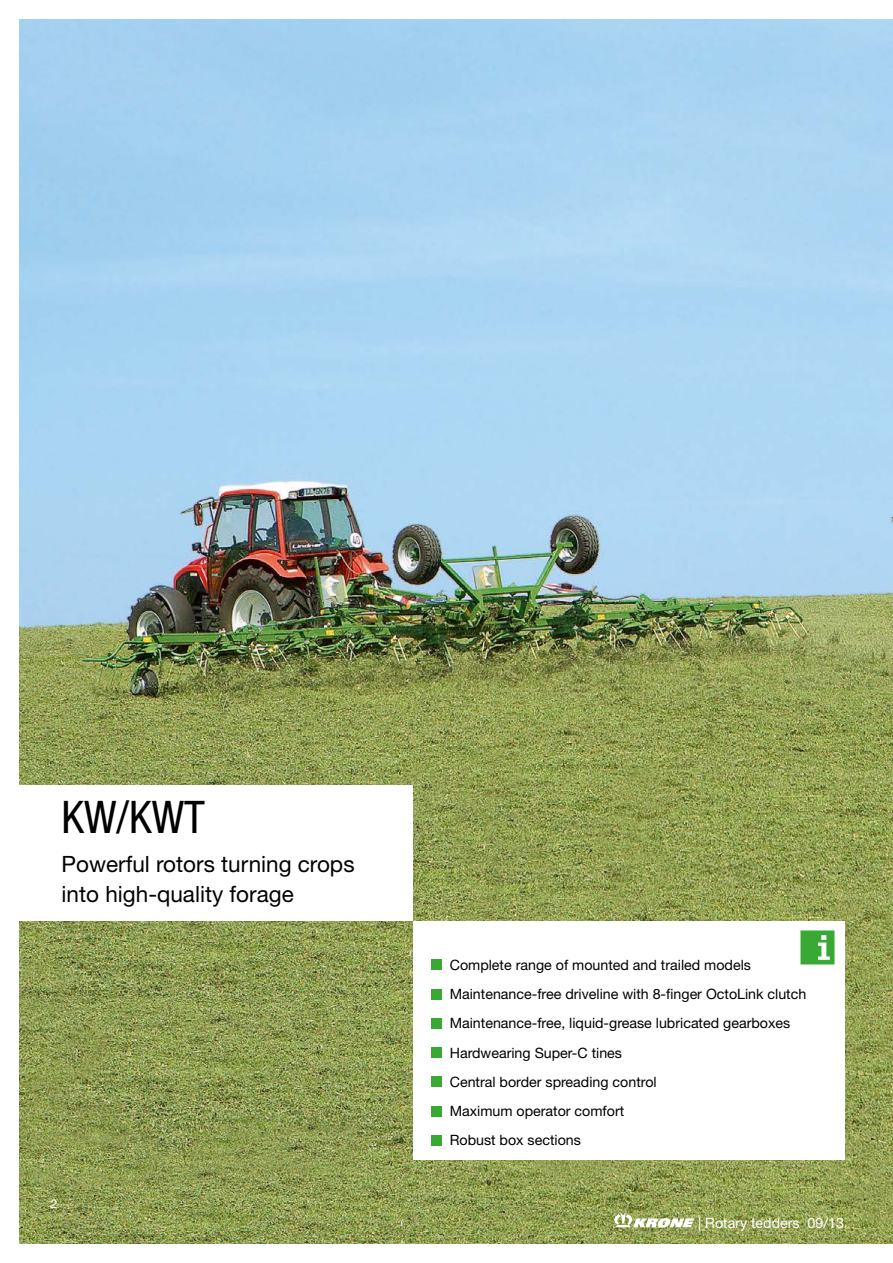
<style>
.page{position:relative;width:893px;height:1263px;background:#fff}
.page>*{position:absolute;margin:0;border:0;box-sizing:border-box;transform-origin:0 0}
.t1{font:condensed 45px "Helvetica Neue LT";color:#000}
.t2{font:22.5px/29.2px "Helvetica Neue LT";color:#000}
.t3{font:14.25px/29.2px "Helvetica Neue LT";color:#000}
.t4{font:14.25px "Helvetica Neue LT";color:#fff}
.t5{font:12px "Helvetica Neue LT";color:#fff}
</style>
<div class="page">
<img style="left:19px;top:19px;width:874px;height:1225px">
<div style="left:0;top:785px;width:412px;height:136px;background:#fff"></div>
<div style="left:413px;top:921px;width:431px;height:239px;background:#fff"></div>
<svg style="left:800px;top:930px;width:34px;height:34px"></svg>
<div style="left:432px;top:960px;width:10px;height:10px;background:#38aa34"></div>
<div style="left:432px;top:989px;width:10px;height:10px;background:#38aa34"></div>
<div style="left:432px;top:1018px;width:10px;height:10px;background:#38aa34"></div>
<div style="left:432px;top:1047px;width:10px;height:11px;background:#38aa34"></div>
<div style="left:432px;top:1077px;width:10px;height:10px;background:#38aa34"></div>
<div style="left:432px;top:1106px;width:10px;height:10px;background:#38aa34"></div>
<div style="left:432px;top:1135px;width:10px;height:10px;background:#38aa34"></div>
<svg style="left:614px;top:1213px;width:80px;height:15px"></svg>
<h1 class="t1" style="left:62px;top:791px;width:145px">KW/KWT</h1>
<h2 class="t2" style="left:62px;top:849px;width:294px">Powerful rotors turning crops into high-quality forage</h2>
<p class="t5" style="left:51px;top:1196px;width:8px">2</p>
<p class="t3" style="left:450px;top:950px;width:358px">Complete range of mounted and trailed models Maintenance-free driveline with 8-finger OctoLink clutch Maintenance-free, liquid-grease lubricated gearboxes Hardwearing Super-C tines<br>Central border spreading control<br>Maximum operator comfort<br>Robust box sections</p>
<p class="t4" style="left:698px;top:1214px;width:147px">| Rotary tedders 09/13</p>
</div>
